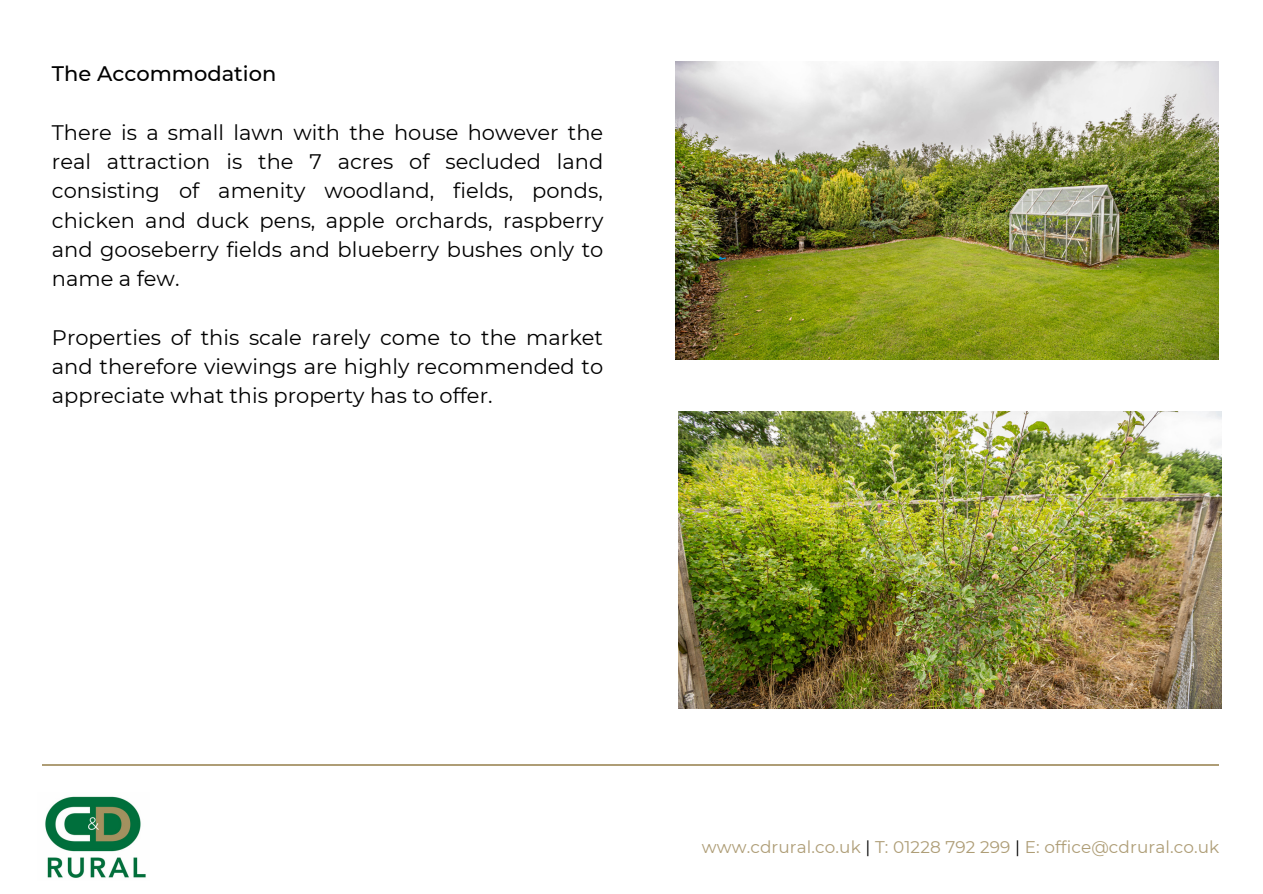
<style>
.page{position:relative;width:1263px;height:894px;background:#fff}
.page>*{position:absolute;margin:0;border:0;box-sizing:border-box;transform-origin:0 0}
.t1{font:21px/29.2px "Montserrat";color:#000;text-align:justify}
.t2{font:500 21px "Montserrat";color:#000}
.t3{font:16.8px "Montserrat";letter-spacing:.005em;color:#ae9d76}
.s1{color:#000}
</style>
<div class="page">
<hr style="left:42px;top:764px;width:1176px;height:1px;background:#ae9d76">
<img style="left:675px;top:62px;width:544px;height:297px">
<img style="left:679px;top:411px;width:543px;height:297px">
<img style="left:45px;top:796px;width:101px;height:82px">
<p class="t2" style="left:52px;top:61px;width:226px">The Accommodation</p>
<p class="t1" style="left:52px;top:117px;width:553px">There is a small lawn with the house however the real attraction is the 7 acres of secluded land consisting of amenity woodland, fields, ponds, chicken and duck pens, apple orchards, raspberry and gooseberry fields and blueberry bushes only to name a few.</p>
<p class="t1" style="left:52px;top:322px;width:553px">Properties of this scale rarely come to the market and therefore viewings are highly recommended to appreciate what this property has to offer.</p>
<p class="t3" style="left:702px;top:836px;width:519px">www.cdrural.co.uk <span class="s1">|</span> T: 01228 792 299 <span class="s1">|</span> E: office@cdrural.co.uk</p>
</div>
